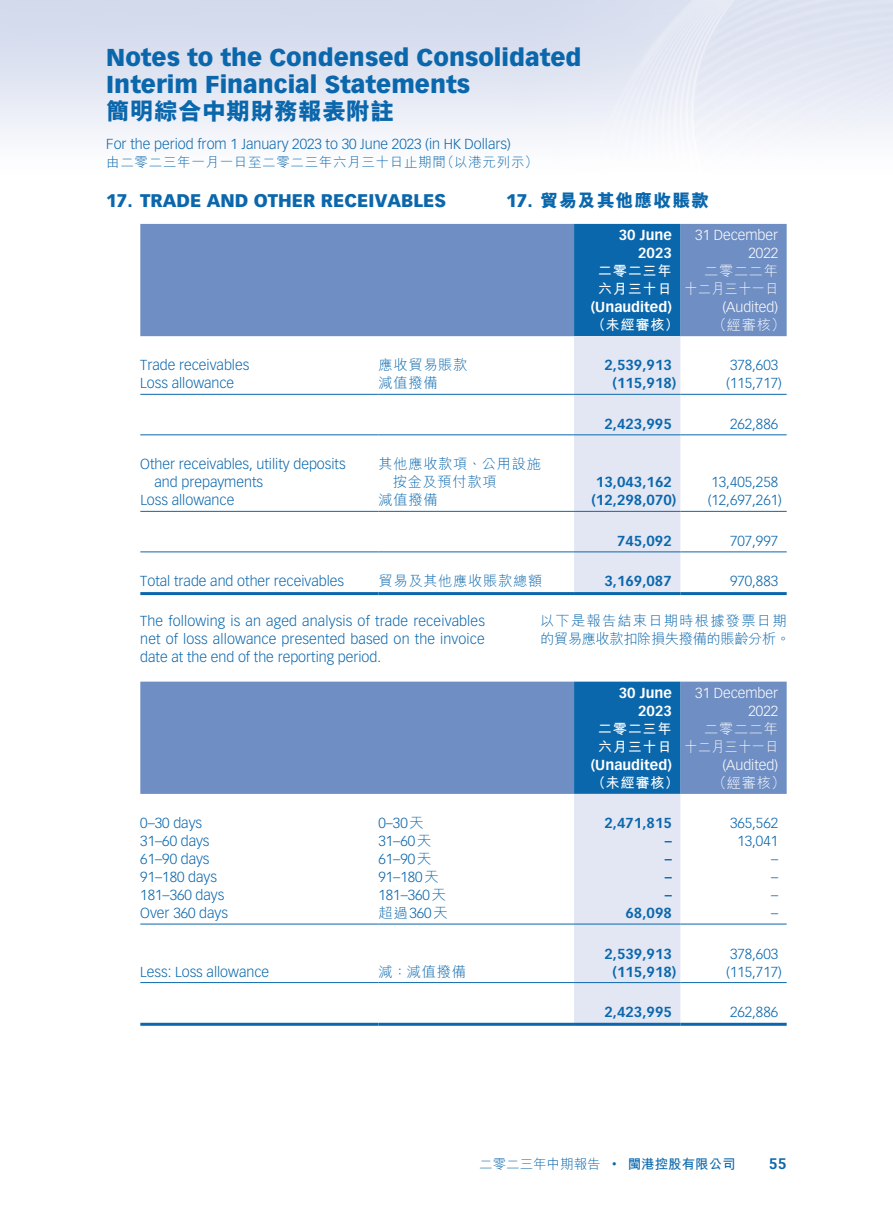
<style>
.page{position:relative;width:893px;height:1212px;background:#fff}
.page>*{position:absolute;margin:0;border:0;box-sizing:border-box;transform-origin:0 0}
.t1{font:900 24px/27px "Vectora LT Std";color:#0b67ac}
.t2{font:800 24px "M Hei HK";color:#0b67ac}
.t3{font:900 18px "Vectora LT Std";color:#0b67ac}
.t4{font:800 18px "M Hei HK";letter-spacing:.05em;color:#0b67ac}
.t5{font:700 15px "Vectora LT Std";color:#0b67ac}
.t6{font:300 14.25px/18px "Vectora LT Std";color:#0b67ac}
.t7{font:700 14.25px "Vectora LT Std";color:#0b67ac}
.t8{font:300 14.25px/18px "M Hei HK";letter-spacing:.05em;color:#0b67ac}
.t9{font:300 14.25px/18px "Vectora LT Std";color:#fff;text-align:right}
.t10{font:700 14.25px/18px "Vectora LT Std";color:#fff;text-align:right}
.t11{font:300 14.25px/18px "M Hei HK";letter-spacing:-.025em;color:#0b67ac}
.t12{font:300 14.25px/18px "M Hei HK";letter-spacing:.05em;color:#fff;text-align:right}
.t13{font:700 14.25px/18px "M Hei HK";letter-spacing:.05em;color:#fff}
.t14{font:300 13.5px "M Hei HK";letter-spacing:.05em;color:#0b67ac}
.t15{font:300 13.5px "M Hei HK";color:#0b67ac}
.s1{font-family:"Vectora LT Std";font-weight:900}
.s2{font-family:"M Hei HK"}
.s3{font-family:"Vectora LT Std"}
.s4{font-weight:700}
</style>
<div class="page">
<div style="left:140px;top:224px;width:647px;height:112px;background:#6f8ec3"></div>
<svg style="left:574px;top:224px;width:106px;height:368px;background:#9fbfdd"></svg>
<hr style="left:140px;top:394px;width:238px;height:1px;background:#0b67ac">
<hr style="left:378px;top:394px;width:196px;height:1px;background:#0b67ac">
<hr style="left:574px;top:394px;width:106px;height:1px;background:#0b67ac">
<hr style="left:680px;top:394px;width:107px;height:1px;background:#0b67ac">
<hr style="left:140px;top:434px;width:238px;height:1px;background:#0b67ac">
<hr style="left:378px;top:434px;width:196px;height:1px;background:#0b67ac">
<hr style="left:574px;top:434px;width:106px;height:1px;background:#0b67ac">
<hr style="left:680px;top:434px;width:107px;height:1px;background:#0b67ac">
<hr style="left:140px;top:511px;width:238px;height:1px;background:#0b67ac">
<hr style="left:378px;top:511px;width:196px;height:1px;background:#0b67ac">
<hr style="left:574px;top:511px;width:106px;height:1px;background:#0b67ac">
<hr style="left:680px;top:511px;width:107px;height:1px;background:#0b67ac">
<hr style="left:140px;top:551px;width:238px;height:1px;background:#0b67ac">
<hr style="left:378px;top:551px;width:196px;height:1px;background:#0b67ac">
<hr style="left:574px;top:551px;width:106px;height:1px;background:#0b67ac">
<hr style="left:680px;top:551px;width:107px;height:1px;background:#0b67ac">
<hr style="left:140px;top:592px;width:238px;height:3px;background:#0b67ac">
<hr style="left:378px;top:592px;width:196px;height:3px;background:#0b67ac">
<hr style="left:574px;top:592px;width:106px;height:3px;background:#0b67ac">
<hr style="left:680px;top:592px;width:107px;height:3px;background:#0b67ac">
<div style="left:140px;top:682px;width:647px;height:112px;background:#6f8ec3"></div>
<svg style="left:574px;top:682px;width:106px;height:341px;background:#9bbcdc"></svg>
<hr style="left:140px;top:924px;width:238px;height:1px;background:#0b67ac">
<hr style="left:378px;top:924px;width:196px;height:1px;background:#0b67ac">
<hr style="left:574px;top:924px;width:106px;height:1px;background:#0b67ac">
<hr style="left:680px;top:924px;width:107px;height:1px;background:#0b67ac">
<hr style="left:140px;top:982px;width:238px;height:1px;background:#0b67ac">
<hr style="left:378px;top:982px;width:196px;height:1px;background:#0b67ac">
<hr style="left:574px;top:982px;width:106px;height:1px;background:#0b67ac">
<hr style="left:680px;top:982px;width:107px;height:1px;background:#0b67ac">
<hr style="left:140px;top:1023px;width:238px;height:3px;background:#0b67ac">
<hr style="left:378px;top:1023px;width:196px;height:3px;background:#0b67ac">
<hr style="left:574px;top:1023px;width:106px;height:3px;background:#0b67ac">
<hr style="left:680px;top:1023px;width:107px;height:3px;background:#0b67ac">
<h1 class="t1" style="left:106px;top:44px;width:477px">Notes to the Condensed Consolidated<br>Interim Financial Statements</h1>
<h1 class="t2" style="left:106px;top:99px;width:289px">簡明綜合中期財務報表附註</h1>
<p class="t6" style="left:106px;top:136px;width:406px">For the period from 1 January 2023 to 30 June 2023 (in HK Dollars)</p>
<p class="t14" style="left:106px;top:155px;width:433px">由二零二三年一月一日至二零二三年六月三十日止期間（以港元列示）</p>
<p class="t3" style="left:106px;top:190px;width:341px">17. TRADE AND OTHER RECEIVABLES</p>
<p class="t4" style="left:506px;top:192px;width:205px"><span class="s1">17.</span> 貿易及其他應收賬款</p>
<p class="t10" style="left:619px;top:226px;width:55px">30 June<br>2023</p>
<p class="t9" style="left:695px;top:226px;width:84px">31 December<br>2022</p>
<p class="t13" style="left:598px;top:261px;width:76px">二零二三年六月三十日</p>
<p class="t12" style="left:684px;top:262px;width:95px">二零二二年<br>十二月三十一日</p>
<p class="t10" style="left:591px;top:298px;width:83px">(Unaudited)</p>
<p class="t9" style="left:722px;top:298px;width:57px">(Audited)</p>
<p class="t13" style="left:591px;top:315px;width:89px">（未經審核）</p>
<p class="t12" style="left:713px;top:316px;width:74px">（經審核）</p>
<p class="t6" style="left:140px;top:356px;width:111px">Trade receivables</p>
<p class="t8" style="left:378px;top:356px;width:91px">應收貿易賬款</p>
<p class="t7" style="left:604px;top:357px;width:69px">2,539,913</p>
<p class="t6" style="left:730px;top:356px;width:50px">378,603</p>
<p class="t6" style="left:140px;top:374px;width:95px">Loss allowance</p>
<p class="t8" style="left:378px;top:374px;width:61px">減值撥備</p>
<p class="t7" style="left:612px;top:375px;width:65px">(115,918)</p>
<p class="t6" style="left:726px;top:374px;width:57px">(115,717)</p>
<p class="t7" style="left:604px;top:415px;width:69px">2,423,995</p>
<p class="t6" style="left:730px;top:415px;width:50px">262,886</p>
<p class="t6" style="left:155px;top:455px;width:193px;text-indent:-14px">Other receivables, utility deposits and prepayments</p>
<p class="t8" style="left:393px;top:455px;width:150px;text-indent:-14px">其他應收款項、公用設施按金及預付款項</p>
<p class="t7" style="left:596px;top:474px;width:77px">13,043,162</p>
<p class="t6" style="left:711px;top:473px;width:68px">13,405,258</p>
<p class="t6" style="left:140px;top:491px;width:95px">Loss allowance</p>
<p class="t8" style="left:378px;top:491px;width:61px">減值撥備</p>
<p class="t7" style="left:591px;top:492px;width:86px">(12,298,070)</p>
<p class="t6" style="left:708px;top:491px;width:76px">(12,697,261)</p>
<p class="t7" style="left:617px;top:532px;width:56px">745,092</p>
<p class="t6" style="left:730px;top:532px;width:50px">707,997</p>
<p class="t6" style="left:140px;top:572px;width:205px">Total trade and other receivables</p>
<p class="t8" style="left:378px;top:572px;width:165px">貿易及其他應收賬款總額</p>
<p class="t7" style="left:604px;top:573px;width:69px">3,169,087</p>
<p class="t6" style="left:730px;top:572px;width:50px">970,883</p>
<p class="t6" style="left:140px;top:612px;width:346px;text-align:justify">The following is an aged analysis of trade receivables net of loss allowance presented based on the invoice date at the end of the reporting period.</p>
<p class="t10" style="left:619px;top:684px;width:55px">30 June<br>2023</p>
<p class="t9" style="left:695px;top:684px;width:84px">31 December<br>2022</p>
<p class="t13" style="left:598px;top:718px;width:76px">二零二三年六月三十日</p>
<p class="t12" style="left:684px;top:719px;width:95px">二零二二年<br>十二月三十一日</p>
<p class="t10" style="left:591px;top:756px;width:83px">(Unaudited)</p>
<p class="t9" style="left:722px;top:756px;width:57px">(Audited)</p>
<p class="t13" style="left:591px;top:772px;width:89px">（未經審核）</p>
<p class="t12" style="left:713px;top:773px;width:74px">（經審核）</p>
<p class="t6" style="left:140px;top:814px;width:63px">0–30 days</p>
<p class="t6" style="left:378px;top:814px;width:47px">0–30<span class="s2">天</span></p>
<p class="t7" style="left:604px;top:814px;width:69px">2,471,815</p>
<p class="t6" style="left:730px;top:814px;width:50px">365,562</p>
<p class="t6" style="left:140px;top:832px;width:71px">31–60 days</p>
<p class="t6" style="left:378px;top:832px;width:54px">31–60<span class="s2">天</span></p>
<p class="t7" style="left:665px;top:832px;width:9px">–</p>
<p class="t6" style="left:737px;top:832px;width:42px">13,041</p>
<p class="t6" style="left:140px;top:850px;width:71px">61–90 days</p>
<p class="t6" style="left:378px;top:850px;width:54px">61–90<span class="s2">天</span></p>
<p class="t7" style="left:665px;top:850px;width:9px">–</p>
<p class="t6" style="left:771px;top:850px;width:9px">–</p>
<p class="t6" style="left:140px;top:868px;width:78px">91–180 days</p>
<p class="t6" style="left:378px;top:868px;width:62px">91–180<span class="s2">天</span></p>
<p class="t7" style="left:665px;top:868px;width:9px">–</p>
<p class="t6" style="left:771px;top:868px;width:9px">–</p>
<p class="t6" style="left:140px;top:886px;width:86px">181–360 days</p>
<p class="t6" style="left:378px;top:886px;width:69px">181–360<span class="s2">天</span></p>
<p class="t7" style="left:665px;top:886px;width:9px">–</p>
<p class="t6" style="left:771px;top:886px;width:9px">–</p>
<p class="t6" style="left:140px;top:904px;width:89px">Over 360 days</p>
<p class="t8" style="left:378px;top:904px;width:71px">超過<span class="s3">360</span>天</p>
<p class="t7" style="left:625px;top:904px;width:48px">68,098</p>
<p class="t6" style="left:771px;top:904px;width:9px">–</p>
<p class="t7" style="left:604px;top:945px;width:69px">2,539,913</p>
<p class="t6" style="left:730px;top:945px;width:50px">378,603</p>
<p class="t6" style="left:140px;top:963px;width:130px">Less: Loss allowance</p>
<p class="t8" style="left:378px;top:962px;width:89px">減：減值撥備</p>
<p class="t7" style="left:612px;top:963px;width:65px">(115,918)</p>
<p class="t6" style="left:726px;top:963px;width:57px">(115,717)</p>
<p class="t7" style="left:604px;top:1003px;width:69px">2,423,995</p>
<p class="t6" style="left:730px;top:1003px;width:50px">262,886</p>
<p class="t11" style="left:540px;top:611px;width:252px">以下是報告結束日期時根據發票日期的貿易應收款扣除損失撥備的賬齡分析。</p>
<p class="t15" style="left:479px;top:1157px;width:258px">二零二三年中期報告 <sup>•</sup> <span class="s4">閩港控股有限公司</span></p>
<p class="t5" style="left:769px;top:1154px;width:19px">55</p>
</div>
